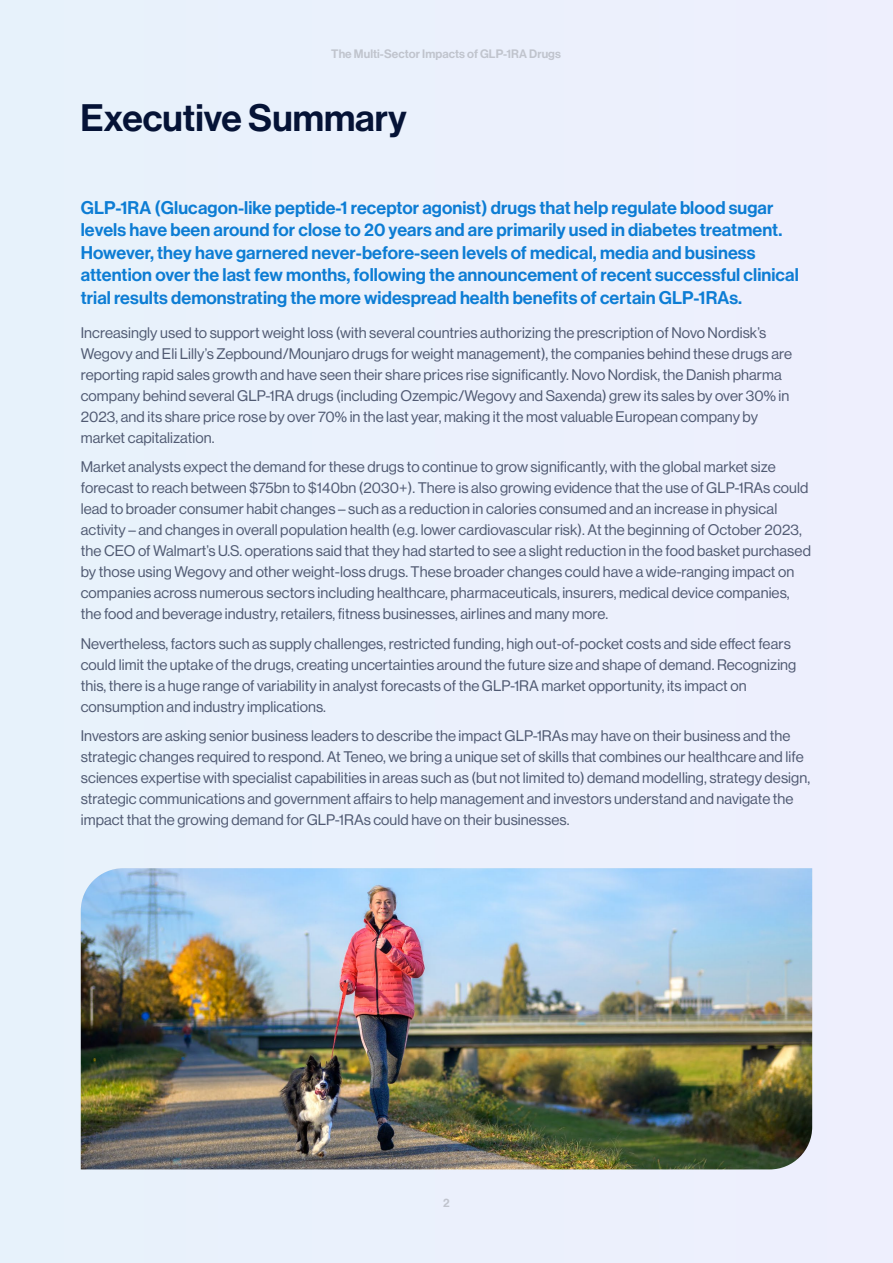
<style>
.page{position:relative;width:893px;height:1263px;background:#ebf0fc}
.page>*{position:absolute;margin:0;border:0;box-sizing:border-box;transform-origin:0 0}
.t1{font:37.5px "N Haas Grotesk DS Pro 65 Md";color:#051336}
.t2{font:18px/22.5px "N Haas Grotesk DS Pro 65 Md";letter-spacing:.005em;color:#0d7dd4}
.t3{font:15px/21px "N Haas Grotesk DS Pro 55 Rg";letter-spacing:.005em;color:#505a72}
.t4{font:12px "N Haas Grotesk DS Pro 65 Md";letter-spacing:.005em;color:#c0c4cd}
</style>
<div class="page">
<img style="left:81px;top:868px;width:731px;height:301px">
<p class="t4" style="left:331px;top:47px;width:231px">The Multi-Sector Impacts of GLP-1RA Drugs</p>
<h1 class="t1" style="left:80px;top:96px;width:328px">Executive Summary</h1>
<p class="t2" style="left:81px;top:196px;width:720px">GLP-1RA (Glucagon-like peptide-1 receptor agonist) drugs that help regulate blood sugar levels have been around for close to 20 years and are primarily used in diabetes treatment.<br>However, they have garnered never-before-seen levels of medical, media and business attention over the last few months, following the announcement of recent successful clinical trial results demonstrating the more widespread health benefits of certain GLP-1RAs.</p>
<p class="t3" style="left:81px;top:322px;width:713px">Increasingly used to support weight loss (with several countries authorizing the prescription of Novo Nordisk’s Wegovy and Eli Lilly’s Zepbound/Mounjaro drugs for weight management), the companies behind these drugs are reporting rapid sales growth and have seen their share prices rise significantly. Novo Nordisk, the Danish pharma company behind several GLP-1RA drugs (including Ozempic/Wegovy and Saxenda) grew its sales by over 30% in 2023, and its share price rose by over 70% in the last year, making it the most valuable European company by market capitalization.</p>
<p class="t3" style="left:81px;top:456px;width:732px">Market analysts expect the demand for these drugs to continue to grow significantly, with the global market size forecast to reach between $75bn to $140bn (2030+). There is also growing evidence that the use of GLP-1RAs could lead to broader consumer habit changes – such as a reduction in calories consumed and an increase in physical activity – and changes in overall population health (e.g. lower cardiovascular risk). At the beginning of October 2023, the CEO of Walmart’s U.S. operations said that they had started to see a slight reduction in the food basket purchased by those using Wegovy and other weight-loss drugs. These broader changes could have a wide-ranging impact on companies across numerous sectors including healthcare, pharmaceuticals, insurers, medical device companies, the food and beverage industry, retailers, fitness businesses, airlines and many more.</p>
<p class="t3" style="left:81px;top:633px;width:717px">Nevertheless, factors such as supply challenges, restricted funding, high out-of-pocket costs and side effect fears could limit the uptake of the drugs, creating uncertainties around the future size and shape of demand. Recognizing this, there is a huge range of variability in analyst forecasts of the GLP-1RA market opportunity, its impact on consumption and industry implications.</p>
<p class="t3" style="left:81px;top:725px;width:731px">Investors are asking senior business leaders to describe the impact GLP-1RAs may have on their business and the strategic changes required to respond. At Teneo, we bring a unique set of skills that combines our healthcare and life sciences expertise with specialist capabilities in areas such as (but not limited to) demand modelling, strategy design, strategic communications and government affairs to help management and investors understand and navigate the impact that the growing demand for GLP-1RAs could have on their businesses.</p>
<p class="t4" style="left:443px;top:1196px;width:8px">2</p>
</div>
